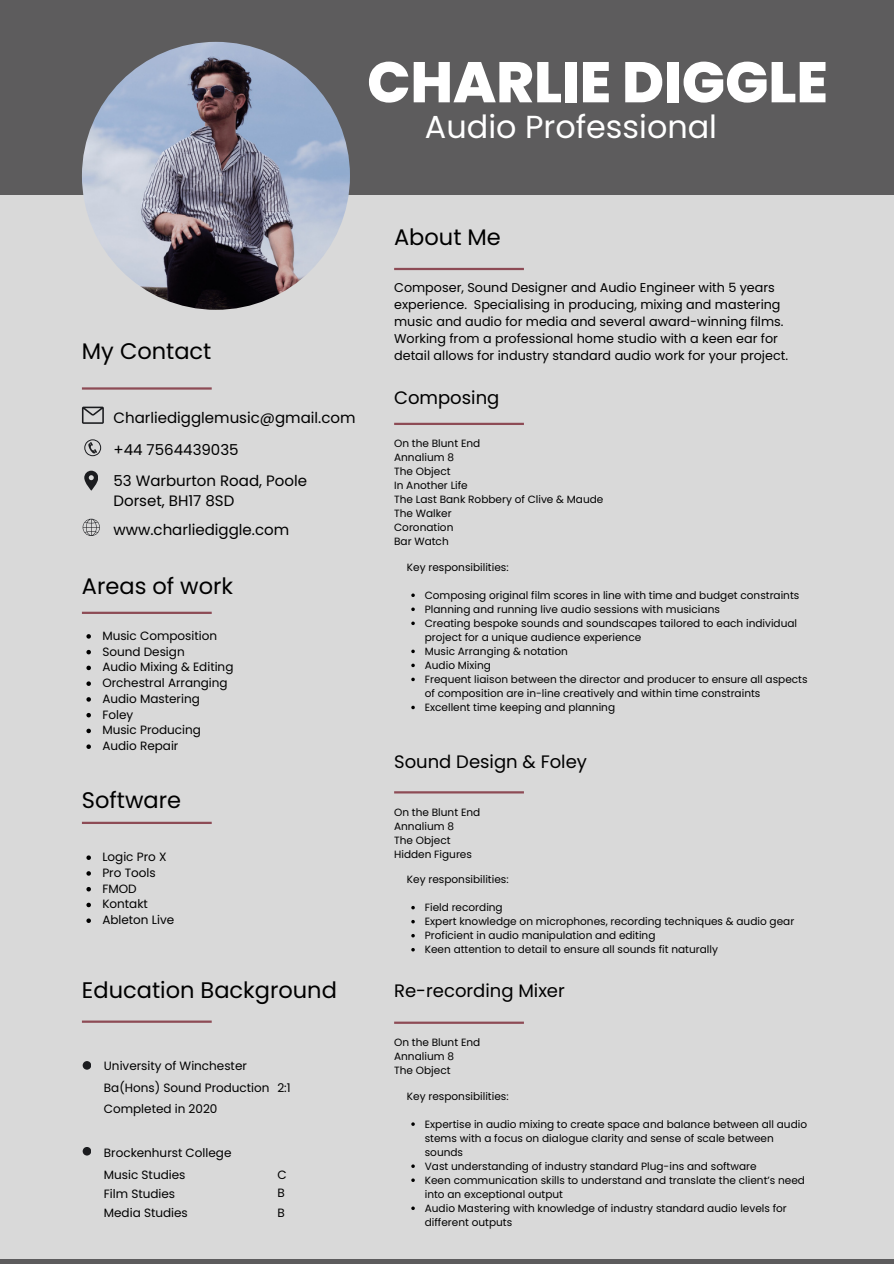
<style>
.page{position:relative;width:894px;height:1264px;background:#fff}
.page>*{position:absolute;margin:0;border:0;box-sizing:border-box;transform-origin:0 0}
.t1{font:800 57.15px "Poppins";color:#fff}
.t2{font:31.8px "Poppins";color:#fff}
.t3{font:22.5px "Poppins";color:#000}
.t4{font:18px "Poppins";color:#000}
.t5{font:15px/20.2px "Poppins";color:#000}
.t6{font:12.75px/17px "Poppins";color:#000}
.t7{font:12px "Poppins";color:#000}
.t8{font:10.5px/14px "Poppins";color:#000}
</style>
<div class="page">
<div style="left:0;top:0;width:893px;height:1263px;background:#d9d9d9"></div>
<div style="left:0;top:0;width:893px;height:195px;background:#5d5c5d"></div>
<hr style="left:0;top:1259px;width:893px;height:4px;background:#5d5c5d">
<img style="left:82px;top:42px;width:268px;height:268px;border-radius:50%">
<hr style="left:394px;top:268px;width:129px;height:2px;background:#8d4b55">
<hr style="left:82px;top:611px;width:130px;height:3px;background:#8d4b55">
<svg style="left:86px;top:634px;width:5px;height:4px"></svg>
<svg style="left:86px;top:650px;width:5px;height:4px"></svg>
<svg style="left:86px;top:665px;width:5px;height:5px"></svg>
<svg style="left:86px;top:681px;width:5px;height:5px"></svg>
<svg style="left:86px;top:697px;width:5px;height:4px"></svg>
<svg style="left:86px;top:713px;width:5px;height:4px"></svg>
<svg style="left:86px;top:728px;width:5px;height:5px"></svg>
<svg style="left:86px;top:744px;width:5px;height:5px"></svg>
<hr style="left:82px;top:821px;width:130px;height:3px;background:#8d4b55">
<svg style="left:86px;top:855px;width:5px;height:5px"></svg>
<svg style="left:86px;top:871px;width:5px;height:4px"></svg>
<svg style="left:86px;top:887px;width:5px;height:4px"></svg>
<svg style="left:86px;top:902px;width:5px;height:5px"></svg>
<svg style="left:86px;top:918px;width:5px;height:5px"></svg>
<hr style="left:82px;top:387px;width:130px;height:2px;background:#8d4b55">
<svg style="left:82px;top:406px;width:21px;height:17px"></svg>
<svg style="left:84px;top:439px;width:17px;height:17px"></svg>
<svg style="left:84px;top:470px;width:14px;height:20px"></svg>
<svg style="left:83px;top:519px;width:16px;height:16px"></svg>
<hr style="left:394px;top:423px;width:129px;height:2px;background:#8d4b55">
<hr style="left:394px;top:791px;width:129px;height:2px;background:#8d4b55">
<hr style="left:394px;top:1021px;width:129px;height:2px;background:#8d4b55">
<hr style="left:82px;top:1020px;width:130px;height:2px;background:#8d4b55">
<div style="left:83px;top:1061px;width:8px;height:8px;background:#1b1c1f;border-radius:50%"></div>
<div style="left:83px;top:1146px;width:8px;height:9px;background:#1b1c1f;border-radius:50%"></div>
<p class="t1" style="left:367px;top:42px;width:462px">CHARLIE DIGGLE</p>
<p class="t2" style="left:425px;top:105px;width:293px">Audio Professional</p>
<p class="t3" style="left:82px;top:335px;width:131px">My Contact</p>
<p class="t5" style="left:113px;top:407px;width:243px">Charliedigglemusic@gmail.com</p>
<p class="t5" style="left:113px;top:440px;width:127px">+44 7564439035</p>
<p class="t5" style="left:113px;top:470px;width:195px">53 Warburton Road, Poole<br>Dorset, BH17 8SD</p>
<p class="t5" style="left:113px;top:519px;width:177px">www.charliediggle.com</p>
<p class="t3" style="left:82px;top:570px;width:153px">Areas of work</p>
<p class="t7" style="left:102px;top:627px;width:116px">Music Composition</p>
<p class="t7" style="left:102px;top:643px;width:84px">Sound Design</p>
<p class="t7" style="left:102px;top:658px;width:132px">Audio Mixing &amp; Editing</p>
<p class="t7" style="left:102px;top:674px;width:127px">Orchestral Arranging</p>
<p class="t7" style="left:102px;top:690px;width:99px">Audio Mastering</p>
<p class="t7" style="left:102px;top:706px;width:32px">Foley</p>
<p class="t7" style="left:102px;top:721px;width:100px">Music Producing</p>
<p class="t7" style="left:102px;top:737px;width:78px">Audio Repair</p>
<p class="t3" style="left:82px;top:784px;width:101px">Software</p>
<p class="t7" style="left:102px;top:848px;width:66px">Logic Pro X</p>
<p class="t7" style="left:102px;top:864px;width:55px">Pro Tools</p>
<p class="t7" style="left:102px;top:880px;width:36px">FMOD</p>
<p class="t7" style="left:102px;top:895px;width:47px">Kontakt</p>
<p class="t7" style="left:102px;top:911px;width:73px">Ableton Live</p>
<p class="t3" style="left:394px;top:221px;width:108px">About Me</p>
<p class="t6" style="left:394px;top:279px;width:395px">Composer, Sound Designer and Audio Engineer with 5 years experience. Specialising in producing, mixing and mastering music and audio for media and several award-winning films.<br>Working from a professional home studio with a keen ear for detail allows for industry standard audio work for your project.</p>
<p class="t4" style="left:394px;top:385px;width:107px">Composing</p>
<p class="t8" style="left:394px;top:436px;width:88px">On the Blunt End</p>
<p class="t8" style="left:394px;top:450px;width:61px">Annalium 8</p>
<p class="t8" style="left:394px;top:464px;width:58px">The Object</p>
<p class="t8" style="left:394px;top:478px;width:75px">In Another Life</p>
<p class="t8" style="left:394px;top:492px;width:211px">The Last Bank Robbery of Clive &amp; Maude</p>
<p class="t8" style="left:394px;top:506px;width:59px">The Walker</p>
<p class="t8" style="left:394px;top:520px;width:61px">Coronation</p>
<p class="t8" style="left:394px;top:534px;width:56px">Bar Watch</p>
<p class="t8" style="left:407px;top:560px;width:103px">Key responsibilities:</p>
<p class="t8" style="left:424px;top:588px;width:376px">Composing original film scores in line with time and budget constraints</p>
<p class="t8" style="left:424px;top:602px;width:296px">Planning and running live audio sessions with musicians</p>
<p class="t8" style="left:424px;top:616px;width:374px">Creating bespoke sounds and soundscapes tailored to each individual project for a unique audience experience</p>
<p class="t8" style="left:424px;top:644px;width:144px">Music Arranging &amp; notation</p>
<p class="t8" style="left:424px;top:658px;width:68px">Audio Mixing</p>
<p class="t8" style="left:424px;top:672px;width:384px">Frequent liaison between the director and producer to ensure all aspects of composition are in-line creatively and within time constraints</p>
<p class="t8" style="left:424px;top:700px;width:192px">Excellent time keeping and planning</p>
<p class="t4" style="left:394px;top:749px;width:194px">Sound Design &amp; Foley</p>
<p class="t8" style="left:394px;top:805px;width:88px">On the Blunt End</p>
<p class="t8" style="left:394px;top:819px;width:61px">Annalium 8</p>
<p class="t8" style="left:394px;top:833px;width:58px">The Object</p>
<p class="t8" style="left:394px;top:847px;width:79px">Hidden Figures</p>
<p class="t8" style="left:407px;top:872px;width:103px">Key responsibilities:</p>
<p class="t8" style="left:424px;top:900px;width:79px">Field recording</p>
<p class="t8" style="left:424px;top:914px;width:371px">Expert knowledge on microphones, recording techniques &amp; audio gear</p>
<p class="t8" style="left:424px;top:928px;width:232px">Proficient in audio manipulation and editing</p>
<p class="t8" style="left:424px;top:942px;width:294px">Keen attention to detail to ensure all sounds fit naturally</p>
<p class="t3" style="left:82px;top:974px;width:256px">Education Background</p>
<p class="t4" style="left:394px;top:977px;width:172px">Re-recording Mixer</p>
<p class="t7" style="left:104px;top:1057px;width:144px">University of Winchester</p>
<p class="t7" style="left:104px;top:1078px;width:167px">Ba(Hons) Sound Production</p>
<p class="t7" style="left:104px;top:1100px;width:115px">Completed in 2020</p>
<p class="t7" style="left:104px;top:1144px;width:129px">Brockenhurst College</p>
<p class="t7" style="left:104px;top:1166px;width:83px">Music Studies</p>
<p class="t7" style="left:104px;top:1185px;width:73px">Film Studies</p>
<p class="t7" style="left:104px;top:1204px;width:85px">Media Studies</p>
<p class="t7" style="left:277px;top:1078px;width:15px">2:1</p>
<p class="t7" style="left:277px;top:1166px;width:11px">C</p>
<p class="t7" style="left:277px;top:1184px;width:9px">B</p>
<p class="t7" style="left:277px;top:1204px;width:9px">B</p>
<p class="t8" style="left:394px;top:1035px;width:88px">On the Blunt End</p>
<p class="t8" style="left:394px;top:1049px;width:61px">Annalium 8</p>
<p class="t8" style="left:394px;top:1063px;width:58px">The Object</p>
<p class="t8" style="left:407px;top:1088px;width:103px">Key responsibilities:</p>
<p class="t8" style="left:424px;top:1116px;width:384px">Expertise in audio mixing to create space and balance between all audio stems with a focus on dialogue clarity and sense of scale between sounds</p>
<p class="t8" style="left:424px;top:1158px;width:333px">Vast understanding of industry standard Plug-ins and software</p>
<p class="t8" style="left:424px;top:1173px;width:381px">Keen communication skills to understand and translate the client’s need into an exceptional output</p>
<p class="t8" style="left:424px;top:1201px;width:363px">Audio Mastering with knowledge of industry standard audio levels for different outputs</p>
</div>
